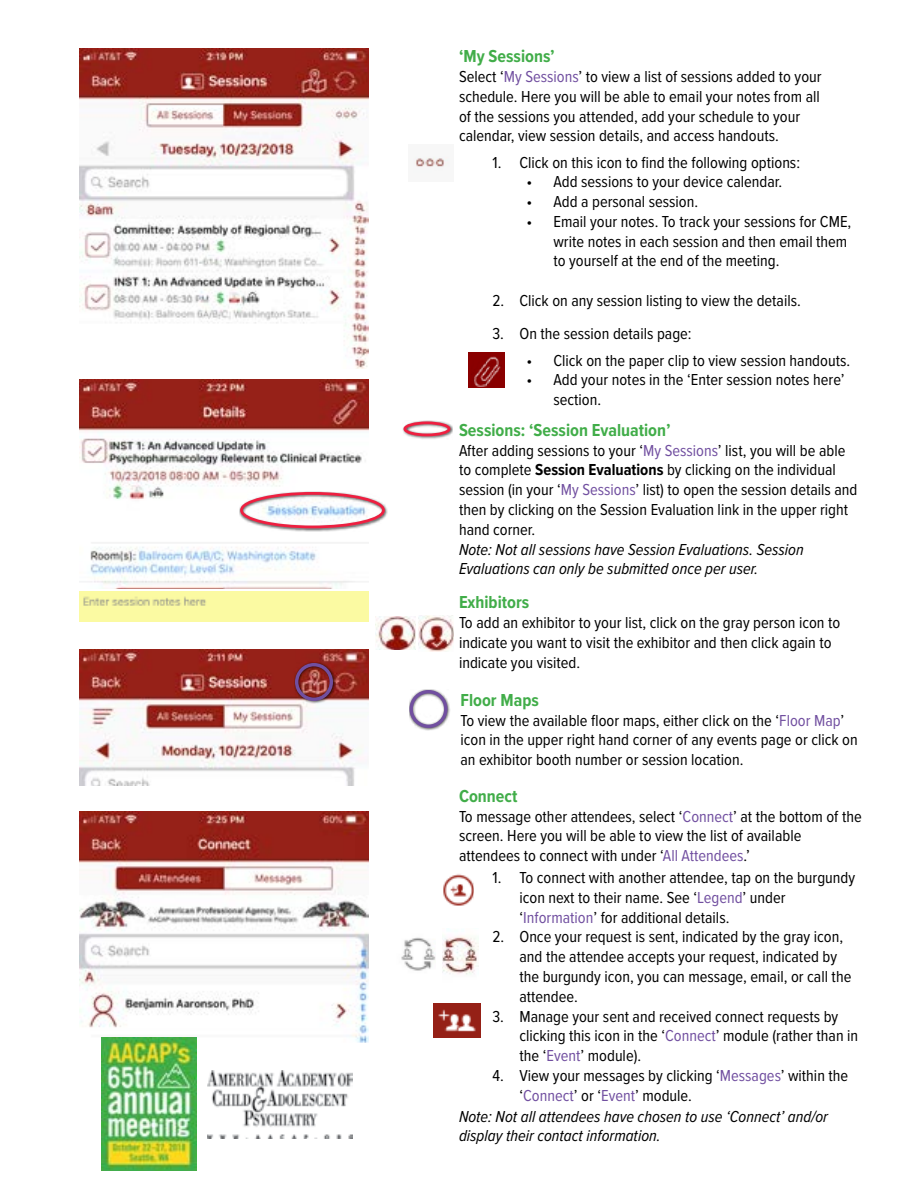
<style>
.page{position:relative;width:918px;height:1188px;background:#fff}
.page>*{position:absolute;margin:0;border:0;box-sizing:border-box;transform-origin:0 0}
.t1{font:700 18px "Proxima Nova Cond";color:#41ad49}
.t2{font:16.5px/19.8px "Proxima Nova Cond";color:#000}
.t3{font:italic 16.5px/19.8px "Proxima Nova Cond";color:#000}
.s1{color:#714fa0}
.s2{font-weight:700}
</style>
<div class="page">
<img style="left:433px;top:1003px;width:47px;height:35px">
<div style="left:468px;top:352px;width:36px;height:36px;background:#8a0000"></div>
<img style="left:80px;top:48px;width:289px;height:320px">
<img style="left:80px;top:591px;width:289px;height:31px">
<img style="left:80px;top:380px;width:289px;height:208px">
<img style="left:80px;top:650px;width:289px;height:135px">
<img style="left:80px;top:812px;width:289px;height:230px">
<div style="left:239px;top:491px;width:148px;height:40px;background:#000;opacity:.75"></div>
<div style="left:240px;top:492px;width:145px;height:36px;border:3px solid #ee1f40;border-radius:50%"></div>
<div style="left:402px;top:420px;width:51px;height:20px;background:#000;opacity:.75"></div>
<div style="left:403px;top:421px;width:48px;height:15px;border:3px solid #ee1f40;border-radius:50%"></div>
<img style="left:207px;top:1070px;width:146px;height:68px">
<img style="left:414px;top:157px;width:35px;height:11px">
<img style="left:401px;top:937px;width:35px;height:34px">
<div style="left:409px;top:689px;width:42px;height:42px;background:#000;opacity:.75"></div>
<div style="left:410px;top:690px;width:37px;height:38px;border:3px solid #714fa0;border-radius:50%"></div>
<div style="left:294px;top:662px;width:42px;height:42px;background:#000;opacity:.75"></div>
<div style="left:295px;top:663px;width:38px;height:38px;border:3px solid #714fa0;border-radius:50%"></div>
<img style="left:443px;top:874px;width:31px;height:32px">
<img style="left:471px;top:357px;width:30px;height:30px">
<img style="left:375px;top:616px;width:40px;height:34px">
<img style="left:418px;top:615px;width:36px;height:36px">
<img style="left:443px;top:928px;width:35px;height:47px">
<img style="left:102px;top:1038px;width:95px;height:133px">
<p class="t1" style="left:459px;top:45px;width:97px">‘My Sessions’</p>
<p class="t2" style="left:459px;top:67px;width:364px">Select ‘<span class="s1">My Sessions</span>’ to view a list of sessions added to your schedule. Here you will be able to email your notes from all of the sessions you attended, add your schedule to your calendar, view session details, and access handouts.</p>
<p class="t2" style="left:527px;top:172px;width:257px">• Add sessions to your device calendar.</p>
<p class="t2" style="left:527px;top:192px;width:173px">• Add a personal session.</p>
<p class="t2" style="left:553px;top:212px;width:299px;text-indent:-27px">• Email your notes. To track your sessions for CME, write notes in each session and then email them to yourself at the end of the meeting.</p>
<p class="t2" style="left:492px;top:152px;width:309px">1. Click on this icon to find the following options:</p>
<p class="t2" style="left:492px;top:291px;width:310px">2. Click on any session listing to view the details.</p>
<p class="t2" style="left:492px;top:324px;width:201px">3. On the session details page:</p>
<p class="t2" style="left:527px;top:350px;width:325px">• Click on the paper clip to view session handouts.</p>
<p class="t2" style="left:553px;top:370px;width:293px;text-indent:-27px">• Add your notes in the ‘Enter session notes here’ section.</p>
<p class="t1" style="left:459px;top:419px;width:213px">Sessions: ‘Session Evaluation’</p>
<p class="t2" style="left:459px;top:440px;width:400px">After adding sessions to your ‘<span class="s1">My Sessions</span>’ list, you will be able to complete <span class="s2">Session Evaluations</span> by clicking on the individual session (in your ‘<span class="s1">My Sessions</span>’ list) to open the session details and then by clicking on the Session Evaluation link in the upper right hand corner.</p>
<p class="t3" style="left:459px;top:539px;width:346px">Note: Not all sessions have Session Evaluations. Session<br>Evaluations can only be submitted once per user.</p>
<p class="t1" style="left:459px;top:591px;width:72px">Exhibitors</p>
<p class="t2" style="left:459px;top:613px;width:383px">To add an exhibitor to your list, click on the gray person icon to indicate you want to visit the exhibitor and then click again to indicate you visited.</p>
<p class="t1" style="left:460px;top:689px;width:80px">Floor Maps</p>
<p class="t2" style="left:460px;top:710px;width:399px">To view the available floor maps, either click on the ‘<span class="s1">Floor Map</span>’ icon in the upper right hand corner of any events page or click on an exhibitor booth number or session location.</p>
<p class="t1" style="left:459px;top:785px;width:60px">Connect</p>
<p class="t2" style="left:459px;top:806px;width:404px">To message other attendees, select ‘<span class="s1">Connect</span>’ at the bottom of the screen. Here you will be able to view the list of available attendees to connect with under ‘<span class="s1">All Attendees</span>.’</p>
<p class="t2" style="left:519px;top:868px;width:337px;text-indent:-27px">1. To connect with another attendee, tap on the burgundy icon next to their name. See ‘<span class="s1">Legend</span>’ under ‘<span class="s1">Information</span>’ for additional details.</p>
<p class="t2" style="left:519px;top:927px;width:333px;text-indent:-27px">2. Once your request is sent, indicated by the gray icon, and the attendee accepts your request, indicated by the burgundy icon, you can message, email, or call the attendee.</p>
<p class="t2" style="left:519px;top:1007px;width:340px;text-indent:-27px">3. Manage your sent and received connect requests by clicking this icon in the ‘<span class="s1">Connect</span>’ module (rather than in the ‘<span class="s1">Event</span>’ module).</p>
<p class="t2" style="left:492px;top:1066px;width:357px">4. View your messages by clicking ‘<span class="s1">Messages</span>’ within the</p>
<p class="t2" style="left:519px;top:1086px;width:174px">‘<span class="s1">Connect</span>’ or ‘<span class="s1">Event</span>’ module.</p>
<p class="t3" style="left:459px;top:1106px;width:371px">Note: Not all attendees have chosen to use ‘Connect’ and/or</p>
<p class="t3" style="left:459px;top:1126px;width:203px">display their contact information.</p>
</div>
